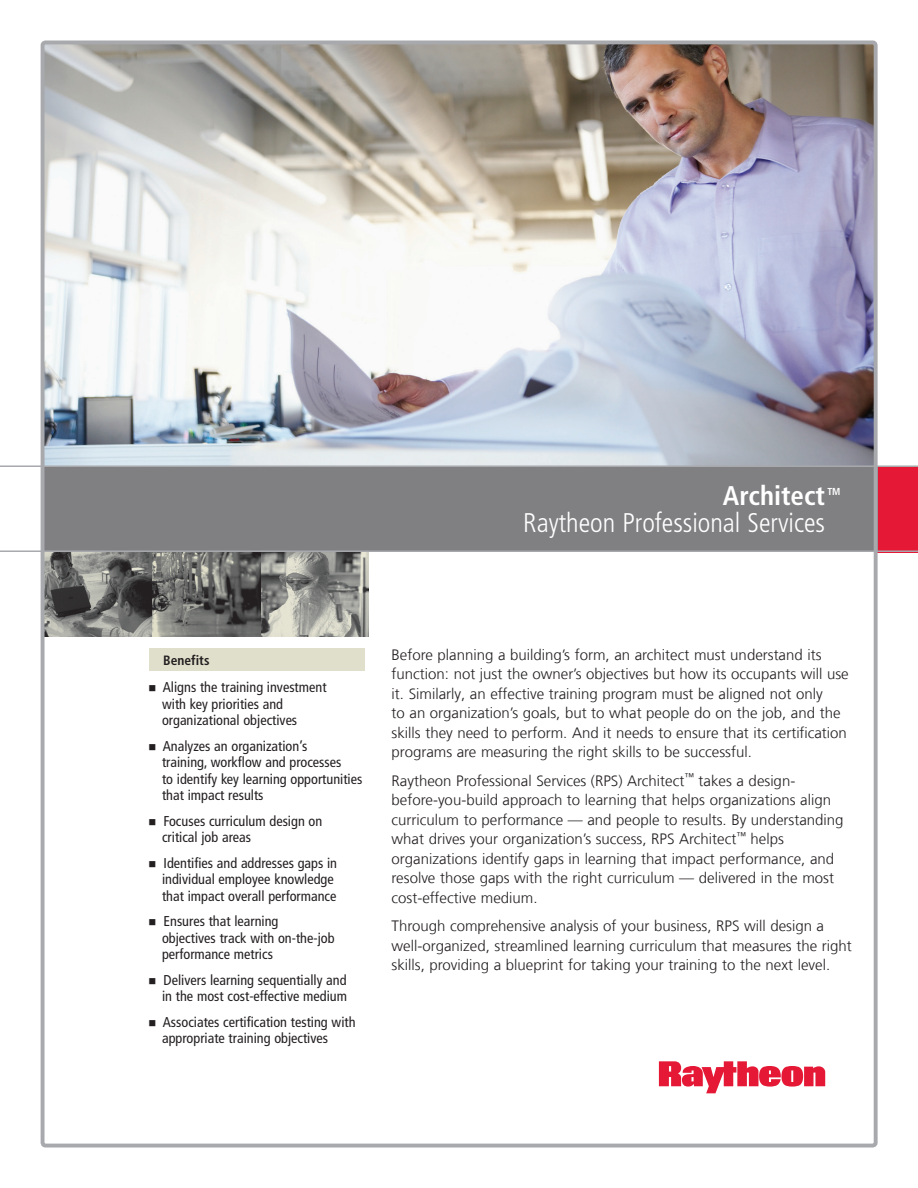
<style>
.page{position:relative;width:918px;height:1188px;background:#fff}
.page>*{position:absolute;margin:0;border:0;box-sizing:border-box;transform-origin:0 0}
.t1{font:300 condensed 27px/27px "Frutiger";color:#fff;text-align:right}
.Intro_paragraphs{font:300 15px/19.5px "Frutiger LT Com";color:#231f20}
.t2{font:condensed 14.25px/16.5px "Frutiger";color:#231f20}
.t3{font:700 condensed 13.5px "Frutiger";color:#231f20}
.t4{font:700 condensed 10.2px "Frutiger";color:#fff}
.s1{font-weight:700}
</style>
<div class="page">
<div style="left:878px;top:467px;width:40px;height:85px;background:#e51836"></div>
<div style="left:41px;top:466px;width:837px;height:86px;background:#808083"></div>
<div style="left:149px;top:648px;width:216px;height:23px;background:#e0dfcc"></div>
<svg style="left:659px;top:1061px;width:166px;height:32px"></svg>
<img style="left:46px;top:552px;width:106px;height:85px">
<svg style="left:260px;top:552px;width:108px;height:85px;background:#969791"></svg>
<svg style="left:152px;top:552px;width:108px;height:85px;background:#6b6b68"></svg>
<img style="left:46px;top:45px;width:827px;height:420px">
<div style="left:41px;top:40px;width:837px;height:1108px;border:4px solid #a8a9ad;border-radius:3px"></div>
<hr style="left:0;top:465px;width:918px;height:2px;background:#a8a9ad">
<hr style="left:0;top:550px;width:918px;height:2px;background:#a8a9ad">
<p class="t1" style="left:523px;top:483px;width:303px"><span class="s1">Architect<br></span>Raytheon Professional Services</p>
<p class="t4" style="left:827px;top:485px;width:15px">tm</p>
<p class="t3" style="left:163px;top:652px;width:48px">Benefits</p>
<p class="t2" style="left:162px;top:679px;width:166px;text-indent:-14px">■ Aligns the training investment with key priorities and organizational objectives</p>
<p class="t2" style="left:162px;top:738px;width:202px;text-indent:-14px">■ Analyzes an organization’s<br>training, workflow and processes<br>to identify key learning opportunities that impact results</p>
<p class="t2" style="left:162px;top:813px;width:162px;text-indent:-14px">■ Focuses curriculum design on critical job areas</p>
<p class="t2" style="left:162px;top:855px;width:177px;text-indent:-14px">■ Identifies and addresses gaps in individual employee knowledge that impact overall performance</p>
<p class="t2" style="left:162px;top:913px;width:174px;text-indent:-14px">■ Ensures that learning objectives track with on-the-job performance metrics</p>
<p class="t2" style="left:149px;top:972px;width:200px;text-align:right">■ Delivers learning sequentially and in the most cost-effective medium</p>
<p class="t2" style="left:162px;top:1014px;width:195px;text-indent:-14px">■ Associates certification testing with appropriate training objectives</p>
<p class="Intro_paragraphs" style="left:392px;top:645px;width:459px">Before planning a building’s form, an architect must understand its function: not just the owner’s objectives but how its occupants will use it. Similarly, an effective training program must be aligned not only<br>to an organization’s goals, but to what people do on the job, and the skills they need to perform. And it needs to ensure that its certification programs are measuring the right skills to be successful.</p>
<p class="Intro_paragraphs" style="left:392px;top:771px;width:453px">Raytheon Professional Services (RPS) Architect<sup>™</sup> takes a design&shy;before-you-build approach to learning that helps organizations align curriculum to performance — and people to results. By understanding what drives your organization’s success, RPS Architect<sup>™</sup> helps organizations identify gaps in learning that impact performance, and resolve those gaps with the right curriculum — delivered in the most cost-effective medium.</p>
<p class="Intro_paragraphs" style="left:392px;top:916px;width:462px">Through comprehensive analysis of your business, RPS will design a well-organized, streamlined learning curriculum that measures the right skills, providing a blueprint for taking your training to the next level.</p>
</div>
